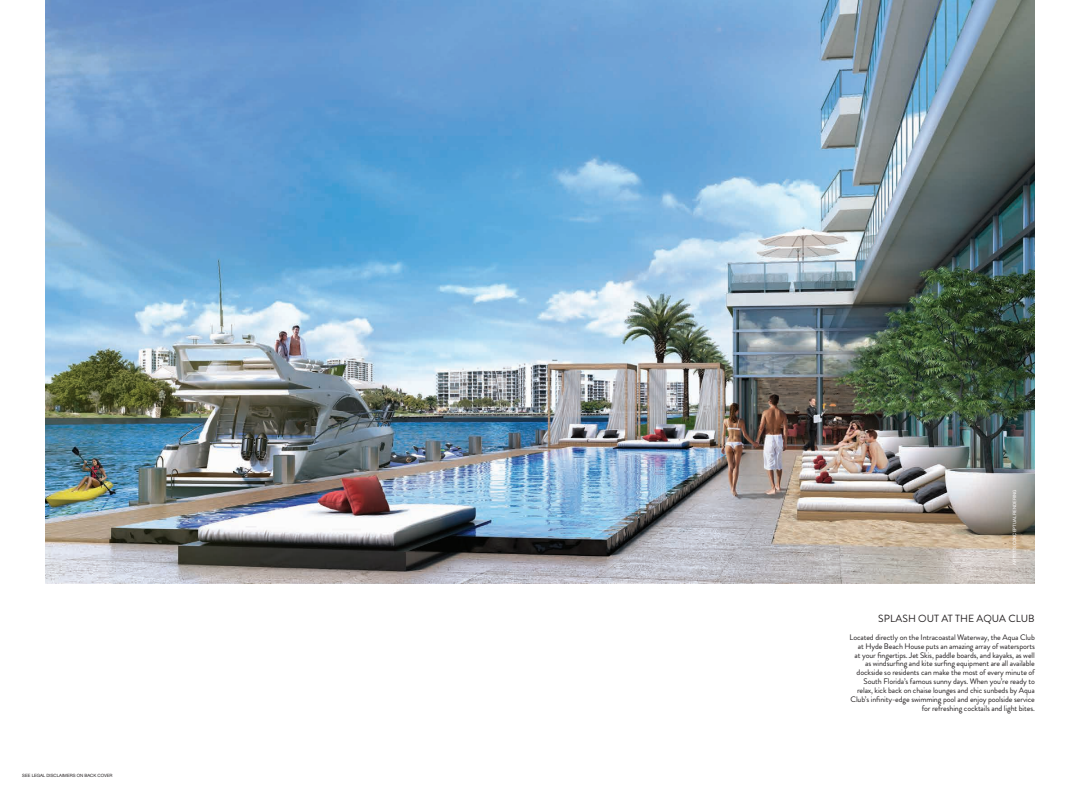
<style>
.page{position:relative;width:1080px;height:788px;background:#fff}
.page>*{position:absolute;margin:0;border:0;box-sizing:border-box;transform-origin:0 0}
.t1{font:10.38px "Brandon Grotesque";letter-spacing:.005em;color:#231f20}
.t2{font:8px/8.9px "Brandon Grotesque";letter-spacing:-.015em;color:#231f20;text-align:right}
.t3{font:4.38px "Helvetica Neue";color:#231f20}
.t4{font:4.38px "Helvetica Neue";color:#fff}
</style>
<div class="page">
<img style="left:45px;top:0;width:990px;height:583px">
<p class="t3" style="left:22px;top:772px;width:92px">SEE LEGAL DISCLAIMERS ON BACK COVER</p>
<p class="t4" style="left:1011px;top:565px;width:77px;rotate:-90deg">ARTIST’S CONCEPTUAL RENDERING</p>
<p class="t1" style="left:878px;top:611px;width:158px">SPLASH OUT AT THE AQUA CLUB</p>
<p class="t2" style="left:850px;top:632px;width:187px">Located directly on the Intracoastal Waterway, the Aqua Club at Hyde Beach House puts an amazing array of watersports<br>at your fingertips. Jet Skis, paddle boards, and kayaks, as well as windsurfing and kite surfing equipment are all available dockside so residents can make the most of every minute of South Florida’s famous sunny days. When you’re ready to relax, kick back on chaise lounges and chic sunbeds by Aqua Club’s infinity-edge swimming pool and enjoy poolside service for refreshing cocktails and light bites.</p>
</div>
